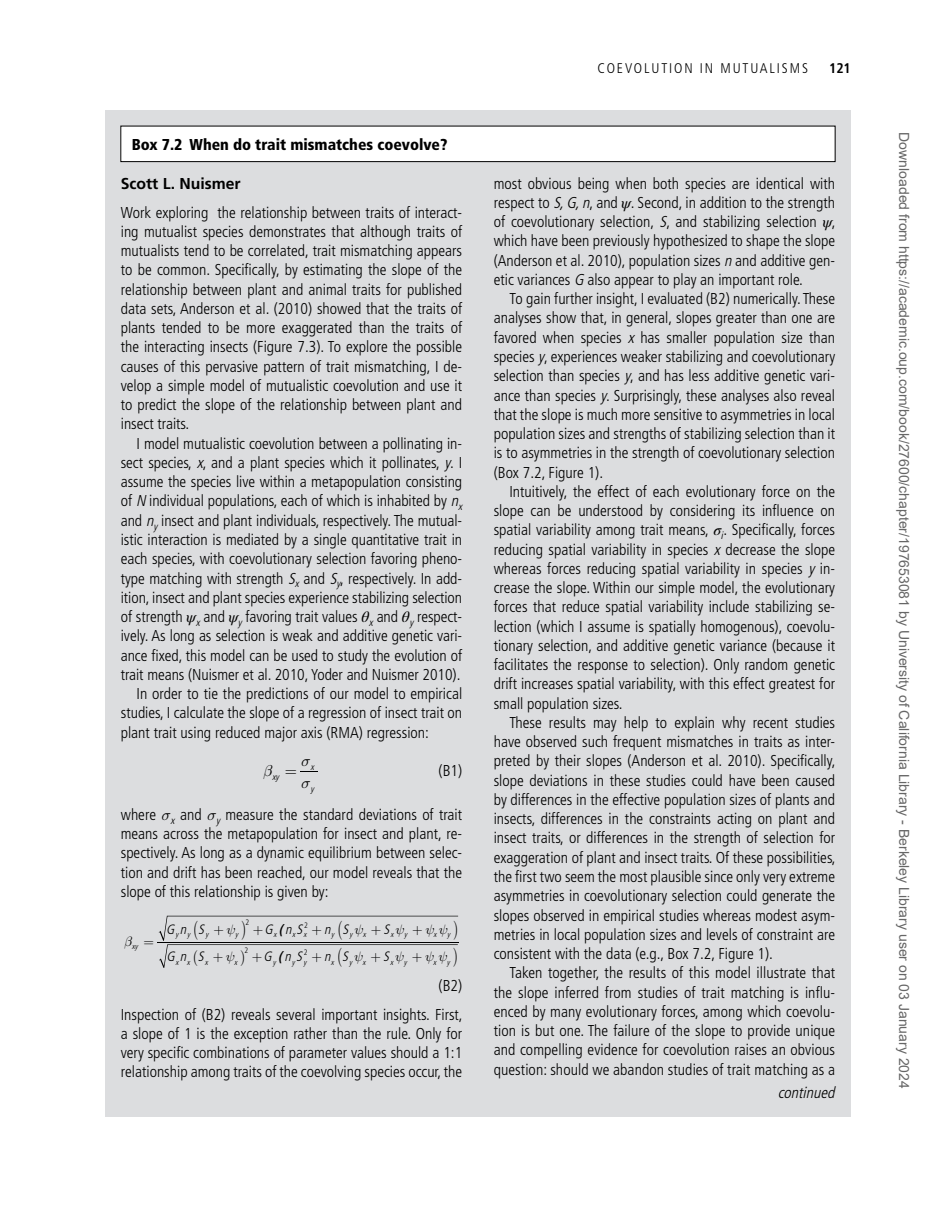
<style>
.page{position:relative;width:938px;height:1221px;background:#fff}
.page>*{position:absolute;margin:0;border:0;box-sizing:border-box;transform-origin:0 0}
.t1{font:300 condensed 15.75px/19.2px "Frutiger LT Std";color:#000;text-align:justify}
.t2{font:900 condensed 15.75px "Frutiger LT Std";color:#000}
.t3{font:700 15.75px "Frutiger LT Std";color:#000}
.t4{font:italic 300 condensed 15.75px "Frutiger LT Std";color:#000}
.t5{font:14px "Arial";color:#666}
.t6{font:300 condensed 14px "Frutiger LT Std";letter-spacing:.135em;color:#000}
.t7{font:700 condensed 14px "Frutiger LT Std";color:#000}
.t8{font:italic 300 condensed 13.65px "Frutiger LT Std";color:#000}
.t9{font:italic 700 condensed 13.65px/27.1px "Frutiger LT Std";color:#000}
.t10{font:italic 300 condensed 9.1px "Frutiger LT Std";color:#000}
.t11{font:italic 300 condensed 7.88px "Frutiger LT Std";color:#000}
.t12{font:300 condensed 7.88px "Frutiger LT Std";color:#000}
.s1{font-style:italic}
.s2{font-family:"STIX General";font-weight:400;font-style:italic;font-stretch:normal}
</style>
<div class="page">
<div style="left:105px;top:110px;width:745px;height:1006px;background:#dcdddf"></div>
<hr style="left:158px;top:942px;width:301px;height:1px;background:#000">
<div style="left:121px;top:126px;width:714px;height:36px;background:#fff"></div>
<div style="left:120px;top:126px;width:715px;height:36px;border:1px solid #000"></div>
<svg style="left:300px;top:771px;width:18px;height:1px"></svg>
<svg style="left:159px;top:915px;width:299px;height:52px"></svg>
<p class="t2" style="left:132px;top:135px;width:317px">Box 7.2 When do trait mismatches coevolve?</p>
<p class="t3" style="left:121px;top:174px;width:121px">Scott L. Nuismer</p>
<p class="t1" style="left:121px;top:203px;width:343px">Work exploring the relationship between traits of interact&shy;ing mutualist species demonstrates that although traits of mutualists tend to be correlated, trait mismatching appears to be common. Specifically, by estimating the slope of the relationship between plant and animal traits for published data sets, Anderson et al. (2010) showed that the traits of plants tended to be more exaggerated than the traits of the interacting insects (Figure 7.3). To explore the possible causes of this pervasive pattern of trait mismatching, I de&shy;velop a simple model of mutualistic coevolution and use it to predict the slope of the relationship between plant and insect traits.</p>
<p class="t1" style="left:136px;top:434px;width:327px">I model mutualistic coevolution between a pollinating in-</p>
<p class="t1" style="left:121px;top:453px;width:343px">sect species, <span class="s1">x</span>, and a plant species which it pollinates, <span class="s1">y</span>. I</p>
<p class="t1" style="left:121px;top:472px;width:343px">assume the species live within a metapopulation consisting</p>
<p class="t1" style="left:121px;top:491px;width:345px">of <span class="s1">N</span> individual populations, each of which is inhabited by <span class="s1">n</span><sub>x</sub></p>
<p class="t1" style="left:121px;top:511px;width:343px">and <span class="s1">n</span><sub>y</sub> insect and plant individuals, respectively. The mutual-</p>
<p class="t1" style="left:121px;top:530px;width:343px">istic interaction is mediated by a single quantitative trait in</p>
<p class="t1" style="left:121px;top:549px;width:343px">each species, with coevolutionary selection favoring pheno-</p>
<p class="t1" style="left:121px;top:568px;width:343px">type matching with strength <span class="s1">S</span><sub>x</sub> and <span class="s1">S</span><sub>y</sub>, respectively. In add-</p>
<p class="t1" style="left:121px;top:588px;width:343px">ition, insect and plant species experience stabilizing selection</p>
<p class="t1" style="left:121px;top:607px;width:343px">of strength <span class="s2">ψ</span><sub>x</sub> and <span class="s2">ψ</span><sub>y</sub> favoring trait values <span class="s2">θ</span><sub>x</sub> and <span class="s2">θ</span><sub>y</sub> respect-</p>
<p class="t1" style="left:121px;top:626px;width:343px">ively. As long as selection is weak and additive genetic vari-</p>
<p class="t1" style="left:121px;top:645px;width:343px">ance fixed, this model can be used to study the evolution of</p>
<p class="t1" style="left:121px;top:665px;width:341px">trait means (N uismer et al. 2010, Yoder and N uismer 2010).</p>
<p class="t1" style="left:136px;top:684px;width:327px">In order to tie the predictions of our model to empirical</p>
<p class="t1" style="left:121px;top:703px;width:343px">studies, I calculate the slope of a regression of insect trait on</p>
<p class="t1" style="left:121px;top:722px;width:309px">plant trait using reduced major axis (RMA) regression:</p>
<p class="t10" style="left:272px;top:771px;width:11px">xy</p>
<p class="t1" style="left:438px;top:761px;width:25px">(B1)</p>
<p class="t1" style="left:121px;top:805px;width:343px">where <sub>x</sub> and <sub>y</sub> measure the standard deviations of trait means across the metapopulation for insect and plant, re&shy;spectively. As long as a dynamic equilibrium between selec&shy;tion and drift has been reached, our model reveals that the slope of this relationship is given by:</p>
<p class="t9" style="left:278px;top:915px;width:10px">( (</p>
<p class="t10" style="left:310px;top:761px;width:7px">x</p>
<p class="t10" style="left:310px;top:783px;width:7px">y</p>
<p class="t12" style="left:245px;top:917px;width:5px">2</p>
<p class="t12" style="left:304px;top:920px;width:5px">2</p>
<p class="t8" style="left:166px;top:921px;width:43px">Gn S</p>
<p class="t8" style="left:264px;top:921px;width:43px">G nS</p>
<p class="t8" style="left:324px;top:921px;width:29px">n S</p>
<p class="t8" style="left:383px;top:921px;width:11px">S</p>
<p class="t8" style="left:166px;top:948px;width:42px">Gn S</p>
<p class="t8" style="left:263px;top:948px;width:43px">G nS</p>
<p class="t8" style="left:324px;top:948px;width:29px">n S</p>
<p class="t8" style="left:383px;top:948px;width:11px">S</p>
<p class="t11" style="left:175px;top:930px;width:18px">y y</p>
<p class="t11" style="left:205px;top:930px;width:6px">y</p>
<p class="t11" style="left:235px;top:930px;width:6px">y</p>
<p class="t11" style="left:273px;top:930px;width:7px">x</p>
<p class="t11" style="left:292px;top:930px;width:18px">x x</p>
<p class="t11" style="left:331px;top:930px;width:6px">y</p>
<p class="t11" style="left:349px;top:930px;width:20px">y x</p>
<p class="t11" style="left:390px;top:930px;width:20px">x y</p>
<p class="t11" style="left:433px;top:930px;width:20px">x y</p>
<p class="t11" style="left:175px;top:957px;width:18px">x x</p>
<p class="t11" style="left:205px;top:957px;width:7px">x</p>
<p class="t11" style="left:234px;top:957px;width:7px">x</p>
<p class="t11" style="left:273px;top:957px;width:6px">y</p>
<p class="t11" style="left:292px;top:957px;width:18px">y y</p>
<p class="t11" style="left:331px;top:957px;width:7px">x</p>
<p class="t11" style="left:349px;top:957px;width:20px">y x</p>
<p class="t11" style="left:390px;top:957px;width:20px">x y</p>
<p class="t11" style="left:433px;top:957px;width:20px">x y</p>
<p class="t11" style="left:132px;top:942px;width:9px">xy</p>
<p class="t12" style="left:244px;top:945px;width:5px">2</p>
<p class="t12" style="left:304px;top:947px;width:5px">2</p>
<p class="t1" style="left:121px;top:972px;width:343px;line-height:28px;text-align:right">(B2)<br>Inspection of (B2) reveals several important insights. First,</p>
<p class="t1" style="left:121px;top:1023px;width:343px">a slope of 1 is the exception rather than the rule. Only for very specific combinations of parameter values should a 1:1 relationship among traits of the coevolving species occur, the</p>
<p class="t6" style="left:597px;top:60px;width:212px">Coevolution in mutuali sms</p>
<p class="t7" style="left:829px;top:59px;width:23px">121</p>
<p class="t1" style="left:493px;top:174px;width:343px">most obvious being when both species are identical with respect to <span class="s1">S,G,n</span>, and <span class="s2">ψ</span>. Second, in addition to the strength of coevolutionary selection, <span class="s1">S</span>, and stabilizing selection <span class="s2">ψ</span>, which have been previously hypothesized to shape the slope (Anderson et al. 2010), population sizes <span class="s1">n</span> and additive gen&shy;etic variances <span class="s1">G</span> also appear to play an important role.</p>
<p class="t1" style="left:493px;top:289px;width:343px;text-indent:16px">To gain further insight, I evaluated (B2) numerically. These analyses show that, in general, slopes greater than one are favored when species <span class="s1">x</span> has smaller population size than species <span class="s1">y</span>, experiences weaker stabilizing and coevolutionary selection than species <span class="s1">y</span>, and has less additive genetic vari&shy;ance than species <span class="s1">y</span>. Surprisingly, these analyses also reveal that the slope is much more sensitive to asymmetries in local population sizes and strengths of stabilizing selection than it is to asymmetries in the strength of coevolutionary selection (Box 7.2, Figure 1).</p>
<p class="t1" style="left:493px;top:482px;width:343px;text-indent:16px">Intuitively, the effect of each evolutionary force on the slope can be understood by considering its influence on spatial variability among trait means, <span class="s2">σ</span><sub>i</sub>. Specifically, forces reducing spatial variability in species <span class="s1">x</span> decrease the slope whereas forces reducing spatial variability in species <span class="s1">y</span> in&shy;crease the slope. Within our simple model, the evolutionary forces that reduce spatial variability include stabilizing se&shy;lection (which I assume is spatially homogenous), coevolu&shy;tionary selection, and additive genetic variance (because it facilitates the response to selection). Only random genetic drift increases spatial variability, with this effect greatest for small population sizes.</p>
<p class="t1" style="left:493px;top:713px;width:343px;text-indent:16px">These results may help to explain why recent studies have observed such frequent mismatches in traits as inter&shy;preted by their slopes (Anderson et al. 2010). Specifically, slope deviations in these studies could have been caused by differences in the effective population sizes of plants and insects, differences in the constraints acting on plant and insect traits, or differences in the strength of selection for exaggeration of plant and insect traits. Of these possibilities, the first two seem the most plausible since only very extreme asymmetries in coevolutionary selection could generate the slopes observed in empirical studies whereas modest asym&shy;metries in local population sizes and levels of constraint are consistent with the data (e.g., Box 7.2, Figure 1).</p>
<p class="t1" style="left:493px;top:963px;width:343px;text-indent:16px">Taken together, the results of this model illustrate that the slope inferred from studies of trait matching is influ&shy;enced by many evolutionary forces, among which coevolu&shy;tion is but one. The failure of the slope to provide unique and compelling evidence for coevolution raises an obvious question: should we abandon studies of trait matching as a</p>
<p class="t4" style="left:777px;top:1083px;width:62px">continued</p>
<p class="t5" style="left:909px;top:132px;width:957px;rotate:90deg">Downloaded from https://academic.oup.com/book/27600/chapter/197653081 by University of California Library - Berkeley Library user on 03 January 2024</p>
</div>
